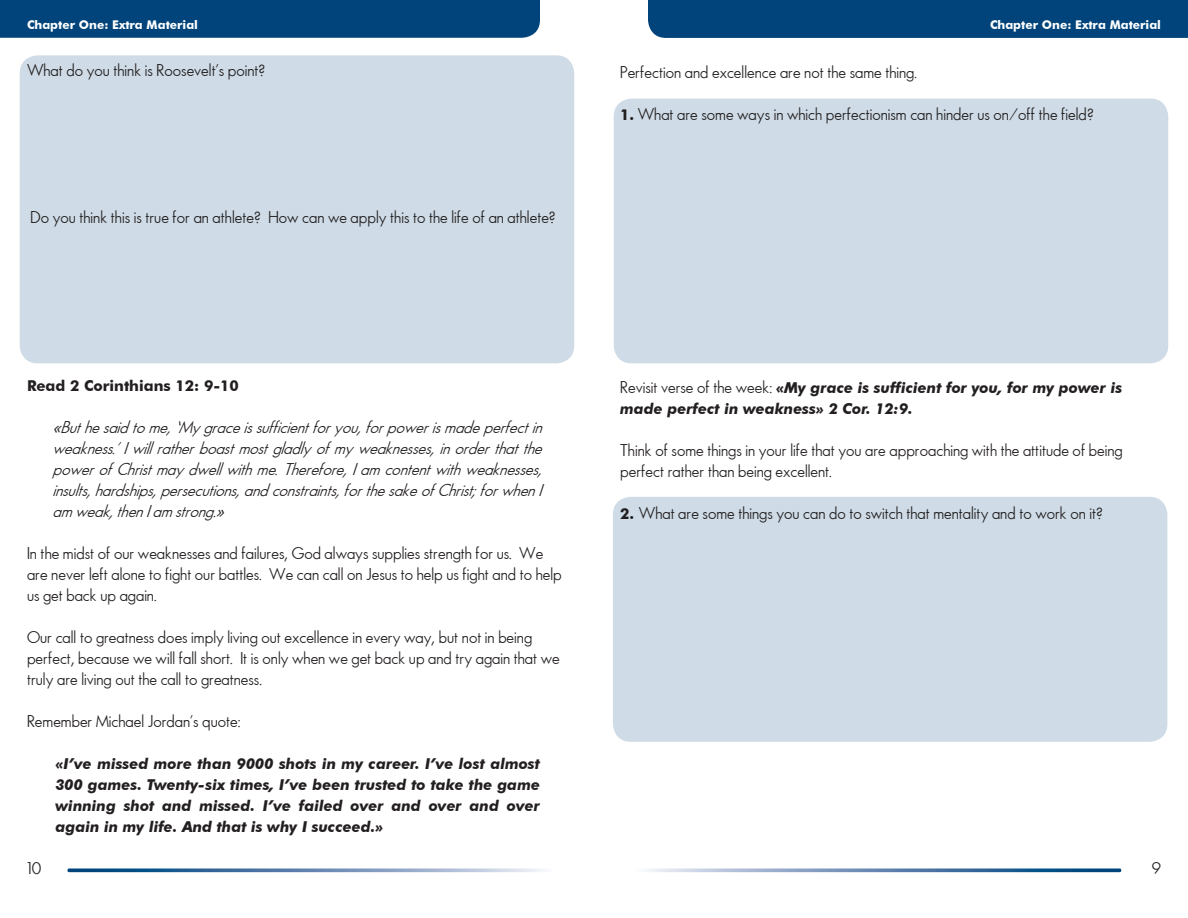
<style>
.page{position:relative;width:1188px;height:918px;background:#fff}
.page>*{position:absolute;margin:0;border:0;box-sizing:border-box;transform-origin:0 0}
.t1{font:15px/21px "Futena";color:#231f20}
.t2{font:italic 15px/21px "Futena";color:#231f20;text-align:justify}
.t3{font:italic 700 15px/21px "Futura BT";color:#231f20;text-align:justify}
.t4{font:700 15px "Futura BT";color:#231f20}
.t5{font:700 12px "Futura BT";color:#fff}
.s1{font-family:"Futura BT";font-weight:700}
.s2{font-family:"Futena";font-weight:400;font-style:normal}
</style>
<div class="page">
<div style="left:614px;top:99px;width:554px;height:264px;background:#cfdbe6;border-radius:18px"></div>
<div style="left:20px;top:55px;width:554px;height:308px;background:#cfdbe6;border-radius:18px"></div>
<div style="left:0;top:0;width:540px;height:38px;background:#00447b"></div>
<svg style="left:68px;top:868px;width:475px;height:4px;background:#7798ba"></svg>
<div style="left:648px;top:0;width:540px;height:38px;background:#00447b"></div>
<svg style="left:647px;top:868px;width:474px;height:4px;background:#7798ba"></svg>
<div style="left:613px;top:497px;width:554px;height:245px;background:#cfdbe6;border-radius:18px"></div>
<p class="t5" style="left:27px;top:17px;width:173px">Chapter One: Extra Material</p>
<p class="t1" style="left:27px;top:61px;width:240px">What do you think is Roosevelt’s point?</p>
<p class="t1" style="left:31px;top:208px;width:527px">Do you think this is true for an athlete? How can we apply this to the life of an athlete?</p>
<p class="t5" style="left:990px;top:17px;width:173px">Chapter One: Extra Material</p>
<p class="t1" style="left:620px;top:63px;width:299px">Perfection and excellence are not the same thing.</p>
<p class="t1" style="left:620px;top:105px;width:475px"><span class="s1">1.</span> What are some ways in which perfectionism can hinder us on/off the field?</p>
<p class="t4" style="left:27px;top:377px;width:213px">Read 2 Corinthians 12: 9-10</p>
<p class="t2" style="left:52px;top:418px;width:496px">«Buthesaidtome,‘Mygraceissufficientforyou,forpowerismadeperfectin weakness.’Iwillratherboastmostgladlyofmyweaknesses,inorderthatthe powerofChristmaydwellwithme.Therefore,Iam contentwithweaknesses, insults,hardships,persecutions,andconstraints,forthesakeofChrist; forwhenI am weak,thenIam strong.»</p>
<p class="t1" style="left:27px;top:544px;width:536px">In the midst of our weaknesses and failures, God always supplies strength for us. We are never left alone to fight our battles. We can call on Jesus to help us fight and to help us get back up again.</p>
<p class="t1" style="left:27px;top:628px;width:534px">Our call to greatness does imply living out excellence in every way, but not in being perfect, because we will fall short. It is only when we get back up and try again that we truly are living out the call to greatness.</p>
<p class="t1" style="left:27px;top:712px;width:216px">Remember Michael Jordan’s quote:</p>
<p class="t3" style="left:56px;top:753px;width:486px">«I’ve missed more than 9000 shots in my career. I’ve lost almost 300 games. Twenty-six times, I’ve been trusted to take the game winning shot and missed. I’ve failed over and over and over again in my life. And that is why I succeed.»</p>
<p class="t1" style="left:27px;top:859px;width:16px">10</p>
<p class="t3" style="left:620px;top:377px;width:504px"><span class="s2">Revisit verse of the week:</span> «My grace is sufficient for you, for my power is made perfect in weakness» 2 Cor. 12:9.</p>
<p class="t1" style="left:620px;top:441px;width:504px">Think of some things in your life that you are approaching with the attitude of being perfect rather than being excellent.</p>
<p class="t1" style="left:620px;top:504px;width:485px"><span class="s1">2.</span> What are some things you can do to switch that mentality and to work on it?</p>
<p class="t1" style="left:1152px;top:859px;width:11px">9</p>
</div>
